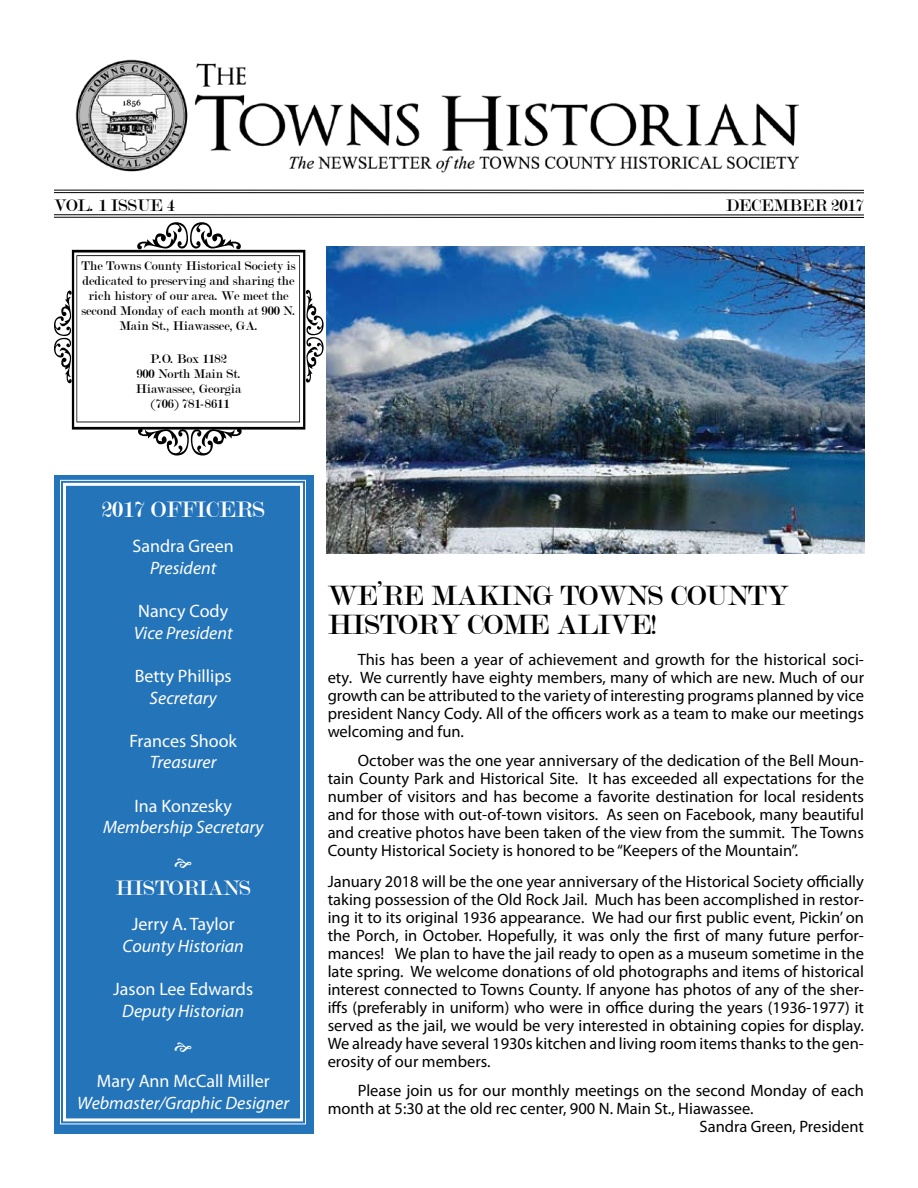
<style>
.page{position:relative;width:918px;height:1188px;background:#fff}
.page>*{position:absolute;margin:0;border:0;box-sizing:border-box;transform-origin:0 0}
.t1{font:30px/28.5px "Modern";color:#000}
.t2{font:24px "Modern";color:#fff}
.t3{font:22.5px "Modern";color:#fff}
.t4{font:italic 18px "Myriad Pro";color:#fff}
.t5{font:18px "Myriad Pro";color:#fff}
.t6{font:18px "Modern";color:#000}
.t7{font:16.5px/18px "Myriad Pro";color:#000;text-align:justify}
.t8{font:13.5px/15px "Modern";color:#000;text-align:center}
</style>
<div class="page">
<img style="left:75px;top:59px;width:723px;height:114px">
<hr style="left:54px;top:190px;width:810px;height:1px;background:#000">
<hr style="left:54px;top:192px;width:810px;height:1px;background:#000">
<hr style="left:54px;top:214px;width:810px;height:1px;background:#000">
<hr style="left:54px;top:217px;width:810px;height:1px;background:#000">
<div style="left:54px;top:476px;width:260px;height:658px;background:#2474ba"></div>
<svg style="left:54px;top:222px;width:270px;height:234px"></svg>
<svg style="left:60px;top:479px;width:246px;height:646px"></svg>
<div style="left:63px;top:483px;width:240px;height:638px;border:3px solid #fff"></div>
<img style="left:326px;top:246px;width:538px;height:308px">
<svg style="left:175px;top:859px;width:17px;height:9px"></svg>
<svg style="left:175px;top:1042px;width:17px;height:10px"></svg>
<p class="t6" style="left:54px;top:196px;width:123px">VOL. 1 ISSUE 4</p>
<p class="t6" style="left:726px;top:196px;width:140px">DECEMBER 2017</p>
<p class="t8" style="left:81px;top:259px;width:216px">The Towns County Historical Society is dedicated to preserving and sharing the rich history of our area. We meet the second Monday of each month at 900 N.<br>Main St., Hiawassee, GA.</p>
<p class="t8" style="left:136px;top:352px;width:107px">P.O. Box 1182<br>900 North Main St.<br>Hiawassee, Georgia (706) 781-8611</p>
<h2 class="t2" style="left:101px;top:498px;width:165px">2017 OFFICERS</h2>
<p class="t5" style="left:133px;top:535px;width:103px">Sandra Green</p>
<p class="t4" style="left:150px;top:557px;width:68px">President</p>
<p class="t5" style="left:138px;top:600px;width:91px">Nancy Cody</p>
<p class="t4" style="left:134px;top:622px;width:100px">Vice President</p>
<p class="t5" style="left:135px;top:665px;width:98px">Betty Phillips</p>
<p class="t4" style="left:150px;top:687px;width:69px">Secretary</p>
<p class="t5" style="left:129px;top:730px;width:109px">Frances Shook</p>
<p class="t4" style="left:150px;top:751px;width:68px">Treasurer</p>
<p class="t5" style="left:134px;top:795px;width:99px">Ina Konzesky</p>
<p class="t4" style="left:103px;top:816px;width:162px">Membership Secretary</p>
<h3 class="t3" style="left:116px;top:877px;width:137px">HISTORIANS</h3>
<p class="t5" style="left:132px;top:913px;width:104px">Jerry A. Taylor</p>
<p class="t4" style="left:123px;top:935px;width:123px">County Historian</p>
<p class="t5" style="left:113px;top:978px;width:142px">Jason Lee Edwards</p>
<p class="t4" style="left:122px;top:1000px;width:123px">Deputy Historian</p>
<p class="t5" style="left:97px;top:1070px;width:174px">Mary Ann McCall Miller</p>
<p class="t4" style="left:77px;top:1092px;width:213px">Webmaster/Graphic Designer</p>
<h1 class="t1" style="left:328px;top:582px;width:462px">WE’RE MAKING TOWNS COUNTY<br>HISTORY COME ALIVE!</h1>
<p class="t7" style="left:328px;top:650px;width:538px;text-indent:30px">This has been a year of achievement and growth for the historical soci&shy;ety. We currently have eighty members, many of which are new. Much of our growth can be attributed to the variety of interesting programs planned by vice president Nancy Cody. All of the officers work as a team to make our meetings welcoming and fun.</p>
<p class="t7" style="left:328px;top:751px;width:538px;text-indent:30px">October was the one year anniversary of the dedication of the Bell Moun&shy;tain County Park and Historical Site. It has exceeded all expectations for the number of visitors and has become a favorite destination for local residents and for those with out-of-town visitors. As seen on Facebook, many beautiful and creative photos have been taken of the view from the summit. The Towns County Historical Society is honored to be “Keepers of the Mountain”.</p>
<p class="t7" style="left:328px;top:872px;width:538px">January 2018 will be the one year anniversary of the Historical Society officially taking possession of the Old Rock Jail. Much has been accomplished in restor&shy;ing it to its original 1936 appearance. We had our first public event, Pickin’ on the Porch, in October. Hopefully, it was only the first of many future perfor&shy;mances! We plan to have the jail ready to open as a museum sometime in the late spring. We welcome donations of old photographs and items of historical interest connected to Towns County. If anyone has photos of any of the sher&shy;iffs (preferably in uniform) who were in office during the years (1936-1977) it served as the jail, we would be very interested in obtaining copies for display.<br>We already have several 1930s kitchen and living room items thanks to the gen&shy;erosity of our members.</p>
<p class="t7" style="left:358px;top:1081px;width:508px">Please join us for our monthly meetings on the second Monday of each</p>
<p class="t7" style="left:328px;top:1099px;width:428px">month at 5:30 at the old rec center, 900 N. Main St., Hiawassee.</p>
<p class="t7" style="left:700px;top:1117px;width:166px">Sandra Green, President</p>
</div>
